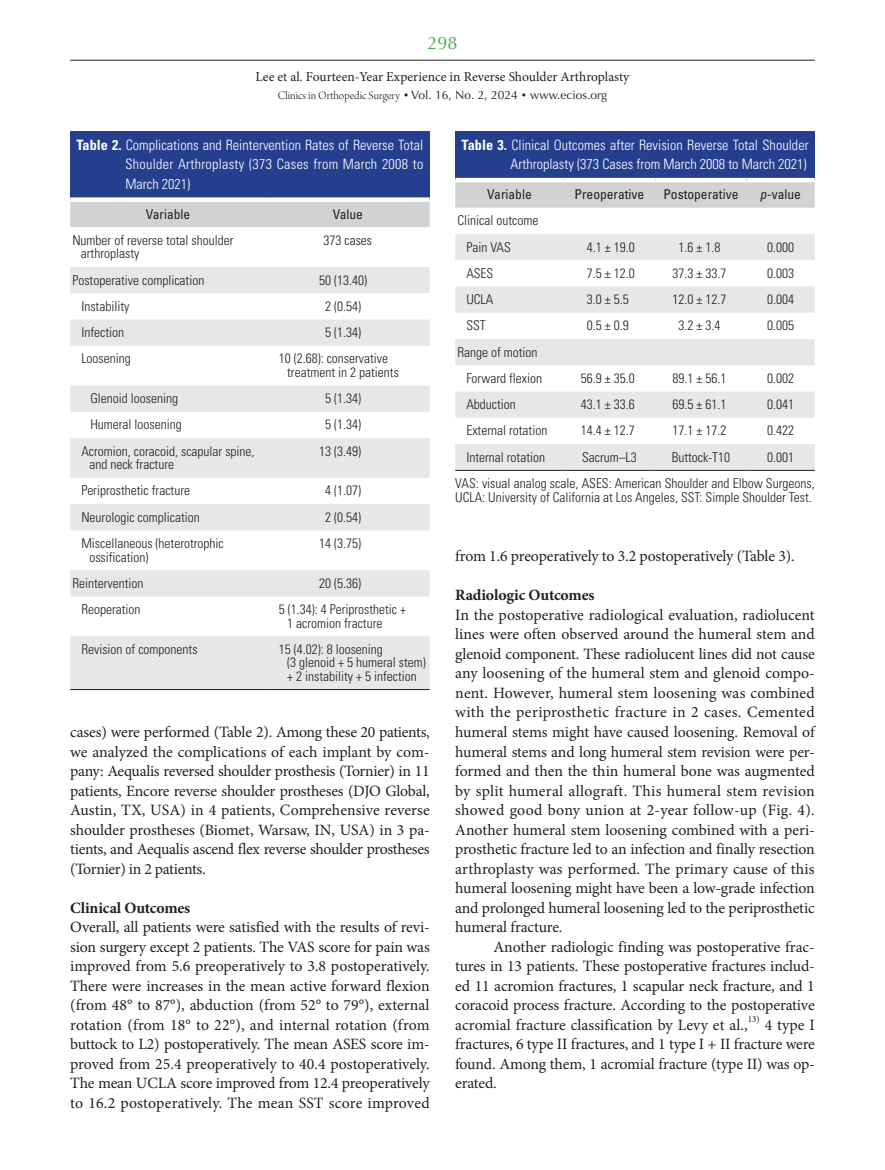
<style>
.page{position:relative;width:885px;height:1170px;background:#fff}
.page>*{position:absolute;margin:0;border:0;box-sizing:border-box;transform-origin:0 0}
.t1{font:18px "Optima LT Std";color:#40ae49}
.t2{font:15.75px/19.5px "Minion Pro";letter-spacing:-.01em;color:#231f20;text-align:justify}
.t3{font:700 15.75px "Minion Pro";letter-spacing:-.01em;color:#231f20}
.t4{font:300 condensed 14.25px/19.5px "Univers LT Std";letter-spacing:.005em;color:#fff;text-align:justify}
.t5{font:300 condensed 13.5px/13.5px "Univers LT Std";color:#231f20}
.t6{font:13.5px "Minion Pro";color:#231f20}
.t7{font:condensed 13.5px "Univers LT Std";color:#231f20}
.t8{font:12px "Optima LT Std";color:#231f20}
.t9{font:9.15px "Minion Pro";color:#231f20}
.s1{font-family:"Arno Pro Light Display"}
.s2{font-size:9px}
.s3{font-weight:700}
.s4{font-style:italic}
</style>
<div class="page">
<hr style="left:70px;top:60px;width:744px;height:1px;background:#231f20">
<div style="left:70px;top:131px;width:359px;height:69px;background:#253f8e"></div>
<div style="left:70px;top:202px;width:359px;height:25px;background:#d1d2d4"></div>
<svg style="left:70px;top:267px;width:359px;height:422px;fill:#e6e7e9"></svg>
<div style="left:70px;top:197px;width:196px;height:5px;background:#fff"></div>
<div style="left:266px;top:197px;width:163px;height:5px;background:#fff"></div>
<hr style="left:70px;top:689px;width:196px;height:1px;background:#231f20">
<hr style="left:266px;top:689px;width:163px;height:1px;background:#231f20">
<div style="left:455px;top:131px;width:359px;height:49px;background:#253f8e"></div>
<svg style="left:455px;top:182px;width:359px;height:26px;background:#d2d3d5"></svg>
<svg style="left:455px;top:234px;width:359px;height:236px;fill:#e6e7e9"></svg>
<hr style="left:455px;top:178px;width:108px;height:4px;background:#fff">
<hr style="left:563px;top:178px;width:92px;height:4px;background:#fff">
<hr style="left:655px;top:178px;width:91px;height:4px;background:#fff">
<hr style="left:746px;top:178px;width:68px;height:4px;background:#fff">
<hr style="left:455px;top:470px;width:108px;height:1px;background:#231f20">
<hr style="left:563px;top:470px;width:92px;height:1px;background:#231f20">
<hr style="left:655px;top:470px;width:91px;height:1px;background:#231f20">
<hr style="left:746px;top:470px;width:68px;height:1px;background:#231f20">
<p class="t1" style="left:427px;top:32px;width:32px">298</p>
<p class="t6" style="left:255px;top:68px;width:375px">Lee et al. Fourteen-Year Experience in Reverse Shoulder Arthroplasty</p>
<p class="t8" style="left:278px;top:88px;width:331px"><span class="s1">Clinics in Orthopedic Surgery</span> <span class="s2">•</span> Vol. 16, No. 2, 2024 <span class="s2">•</span> www.ecios.org</p>
<p class="t4" style="left:125px;top:135px;width:299px;text-indent:-49px"><span class="s3">Table 2.</span> Complications and Reintervention Rates of Reverse Total Shoulder Arthroplasty (373 Cases from March 2008 to March 2021)</p>
<p class="t7" style="left:146px;top:205px;width:46px">Variable</p>
<p class="t7" style="left:332px;top:205px;width:32px">Value</p>
<p class="t5" style="left:81px;top:233px;width:154px;text-indent:-9px">Number of reverse total shoulder arthroplasty</p>
<p class="t5" style="left:323px;top:233px;width:50px">373 cases</p>
<p class="t5" style="left:72px;top:273px;width:133px">Postoperative complication</p>
<p class="t5" style="left:319px;top:273px;width:49px">50 (13.40)</p>
<p class="t5" style="left:81px;top:299px;width:49px">Instability</p>
<p class="t5" style="left:325px;top:299px;width:37px">2 (0.54)</p>
<p class="t5" style="left:81px;top:325px;width:44px">Infection</p>
<p class="t5" style="left:325px;top:325px;width:37px">5 (1.34)</p>
<p class="t5" style="left:81px;top:352px;width:51px">Loosening</p>
<p class="t5" style="left:287px;top:352px;width:113px;text-indent:-9px">10 (2.68): conservative treatment in 2 patients</p>
<p class="t5" style="left:90px;top:391px;width:89px">Glenoid loosening</p>
<p class="t5" style="left:325px;top:391px;width:37px">5 (1.34)</p>
<p class="t5" style="left:90px;top:418px;width:93px">Humeral loosening</p>
<p class="t5" style="left:325px;top:418px;width:37px">5 (1.34)</p>
<p class="t5" style="left:89px;top:444px;width:167px;text-indent:-8px">Acromion, coracoid, scapular spine, and neck fracture</p>
<p class="t5" style="left:319px;top:444px;width:43px">13 (3.49)</p>
<p class="t5" style="left:81px;top:484px;width:110px">Periprosthetic fracture</p>
<p class="t5" style="left:325px;top:484px;width:37px">4 (1.07)</p>
<p class="t5" style="left:81px;top:510px;width:120px">Neurologic complication</p>
<p class="t5" style="left:325px;top:510px;width:37px">2 (0.54)</p>
<p class="t5" style="left:89px;top:536px;width:136px;text-indent:-8px">Miscellaneous (heterotrophic ossification)</p>
<p class="t5" style="left:319px;top:536px;width:43px">14 (3.75)</p>
<p class="t5" style="left:72px;top:576px;width:73px">Reintervention</p>
<p class="t5" style="left:319px;top:576px;width:43px">20 (5.36)</p>
<p class="t5" style="left:81px;top:602px;width:61px">Reoperation</p>
<p class="t5" style="left:287px;top:602px;width:120px;text-indent:-9px">5 (1.34): 4 Periprosthetic +<br>1 acromion fracture</p>
<p class="t5" style="left:81px;top:642px;width:118px">Revision of components</p>
<p class="t5" style="left:287px;top:642px;width:140px;text-indent:-9px">15 (4.02): 8 loosening<br>(3 glenoid + 5 humeral stem) + 2 instability + 5 infection</p>
<p class="t2" style="left:70px;top:722px;width:361px">cases) were performed (Table 2). Among these 20 patients, we analyzed the complications of each implant by com&shy;pany: Aequalis reversed shoulder prosthesis (Tornier) in 11 patients, Encore reverse shoulder prostheses (DJO Global, Austin, TX, USA) in 4 patients, Comprehensive reverse shoulder prostheses (Biomet, Warsaw, IN, USA) in 3 pa&shy;tients, and Aequalis ascend flex reverse shoulder prostheses (Tornier) in 2 patients.</p>
<p class="t3" style="left:70px;top:896px;width:122px">Clinical Outcomes</p>
<p class="t2" style="left:70px;top:917px;width:361px">Overall, all patients were satisfied with the results of revi&shy;sion surgery except 2 patients. The VAS score for pain was improved from 5.6 preoperatively to 3.8 postoperatively.<br>There were increases in the mean active forward flexion (from 48° to 87°), abduction (from 52° to 79°), external rotation (from 18° to 22°), and internal rotation (from buttock to L2) postoperatively. The mean ASES score im&shy;proved from 25.4 preoperatively to 40.4 postoperatively.<br>The mean UCLA score improved from 12.4 preoperatively to 16.2 postoperatively. The mean SST score improved</p>
<p class="t4" style="left:461px;top:135px;width:348px;text-align:right"><span class="s3">Table 3.</span> Clinical Outcomes after Revision Reverse Total Shoulder<br>Arthroplasty (373 Cases from March 2008 to March 2021)</p>
<p class="t7" style="left:487px;top:186px;width:46px">Variable</p>
<p class="t7" style="left:574px;top:186px;width:71px">Preoperative</p>
<p class="t7" style="left:663px;top:186px;width:76px">Postoperative</p>
<p class="t7" style="left:759px;top:186px;width:43px"><span class="s4">p</span>-value</p>
<p class="t5" style="left:466px;top:207px;width:73px;line-height:26.2px;text-indent:-9px">Clinical outcome<br>Pain VAS</p>
<p class="t5" style="left:587px;top:240px;width:49px">4.1 ± 19.0</p>
<p class="t5" style="left:678px;top:240px;width:43px">1.6 ± 1.8</p>
<p class="t5" style="left:767px;top:240px;width:28px">0.000</p>
<p class="t5" style="left:466px;top:266px;width:28px">ASES</p>
<p class="t5" style="left:587px;top:266px;width:49px">7.5 ± 12.0</p>
<p class="t5" style="left:672px;top:266px;width:55px">37.3 ± 33.7</p>
<p class="t5" style="left:767px;top:266px;width:28px">0.003</p>
<p class="t5" style="left:466px;top:292px;width:29px">UCLA</p>
<p class="t5" style="left:587px;top:292px;width:43px">3.0 ± 5.5</p>
<p class="t5" style="left:672px;top:292px;width:55px">12.0 ± 12.7</p>
<p class="t5" style="left:767px;top:292px;width:28px">0.004</p>
<p class="t5" style="left:466px;top:319px;width:21px">SST</p>
<p class="t5" style="left:587px;top:319px;width:43px">0.5 ± 0.9</p>
<p class="t5" style="left:678px;top:319px;width:43px">3.2 ± 3.4</p>
<p class="t5" style="left:767px;top:319px;width:28px">0.005</p>
<p class="t5" style="left:466px;top:339px;width:77px;line-height:26.2px;text-indent:-9px">Range of motion<br>Forward flexion</p>
<p class="t5" style="left:581px;top:371px;width:55px">56.9 ± 35.0</p>
<p class="t5" style="left:672px;top:371px;width:55px">89.1 ± 56.1</p>
<p class="t5" style="left:767px;top:371px;width:28px">0.002</p>
<p class="t5" style="left:466px;top:397px;width:51px">Abduction</p>
<p class="t5" style="left:581px;top:397px;width:55px">43.1 ± 33.6</p>
<p class="t5" style="left:672px;top:397px;width:55px">69.5 ± 61.1</p>
<p class="t5" style="left:767px;top:397px;width:28px">0.041</p>
<p class="t5" style="left:466px;top:424px;width:82px">External rotation</p>
<p class="t5" style="left:581px;top:424px;width:55px">14.4 ± 12.7</p>
<p class="t5" style="left:672px;top:424px;width:55px">17.1 ± 17.2</p>
<p class="t5" style="left:767px;top:424px;width:28px">0.422</p>
<p class="t5" style="left:466px;top:450px;width:80px">Internal rotation</p>
<p class="t5" style="left:582px;top:450px;width:56px">Sacrum–L3</p>
<p class="t5" style="left:671px;top:450px;width:60px">Buttock-T10</p>
<p class="t5" style="left:455px;top:444px;width:361px;line-height:26.2px;text-indent:312px">0.001<br>VAS: visual analog scale, ASES: American Shoulder and Elbow Surgeons,</p>
<p class="t5" style="left:455px;top:490px;width:358px">UCLA: University of California at Los Angeles, SST: Simple Shoulder Test.</p>
<p class="t2" style="left:455px;top:546px;width:341px">from 1.6 preoperatively to 3.2 postoperatively (Table 3).</p>
<p class="t3" style="left:455px;top:584px;width:141px">Radiologic Outcomes</p>
<p class="t2" style="left:455px;top:605px;width:361px">In the postoperative radiological evaluation, radiolucent lines were often observed around the humeral stem and glenoid component. These radiolucent lines did not cause any loosening of the humeral stem and glenoid compo&shy;nent. However, humeral stem loosening was combined with the periprosthetic fracture in 2 cases. Cemented humeral stems might have caused loosening. Removal of humeral stems and long humeral stem revision were per&shy;formed and then the thin humeral bone was augmented by split humeral allograft. This humeral stem revision showed good bony union at 2-year follow-up (Fig. 4).<br>Another humeral stem loosening combined with a peri&shy;prosthetic fracture led to an infection and finally resection arthroplasty was performed. The primary cause of this humeral loosening might have been a low-grade infection and prolonged humeral loosening led to the periprosthetic humeral fracture.</p>
<p class="t2" style="left:455px;top:936px;width:361px;text-indent:38px">Another radiologic finding was postoperative frac&shy;tures in 13 patients. These postoperative fractures includ&shy;ed 11 acromion fractures, 1 scapular neck fracture, and 1 coracoid process fracture. According to the postoperative acromial fracture classification by Levy et al.,</p>
<p class="t9" style="left:747px;top:1013px;width:14px">13)</p>
<p class="t2" style="left:455px;top:1014px;width:361px;text-indent:309px">4 type I fractures, 6 type II fractures, and 1 type I + II fracture were found. Among them, 1 acromial fracture (type II) was op&shy;erated.</p>
</div>
